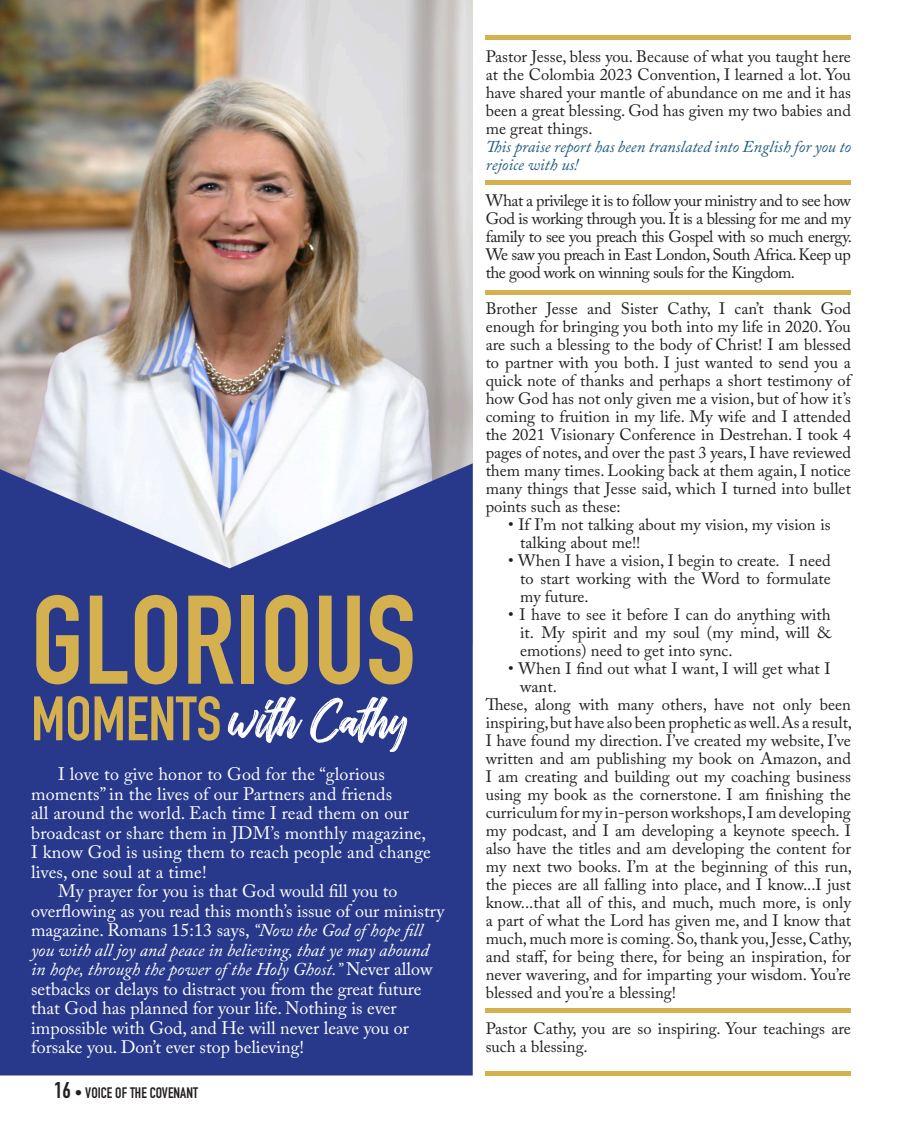
<style>
.page{position:relative;width:905px;height:1134px;background:#fff}
.page>*{position:absolute;margin:0;border:0;box-sizing:border-box;transform-origin:0 0}
.t1{font:700 123.75px "DIN Condensed";color:#d4b04e}
.t2{font:57.6px "The Historia Demo";color:#fff}
.t3{font:18px/19.5px "Adobe Caslon Pro";color:#fff}
.t4{font:16.5px/18px "Adobe Caslon Pro";color:#231f20;text-align:justify}
.t5{font:italic 16.5px/18px "Adobe Caslon Pro";color:#1f5a7c}
.t6{font:700 15px "DIN Condensed";color:#231f20}
.s1{font-family:"DIN Condensed";font-weight:700;font-size:61.65px;color:#d4b04e}
.s2{font-style:italic}
.s3{font-size:22.5px}
</style>
<div class="page">
<hr style="left:485px;top:1071px;width:365px;height:4px;background:#d4b04e">
<img style="left:0;top:0;width:472px;height:463px">
<svg style="left:0;top:463px;width:473px;height:613px;background:#394994"></svg>
<div style="left:485px;top:35px;width:365px;height:5px;background:#d4b04e"></div>
<div style="left:485px;top:180px;width:365px;height:5px;background:#d4b04e"></div>
<hr style="left:485px;top:291px;width:365px;height:4px;background:#d4b04e">
<hr style="left:485px;top:1008px;width:365px;height:4px;background:#d4b04e">
<p class="t1" style="left:31px;top:557px;width:386px">GLORIOUS</p>
<p class="t2" style="left:31px;top:694px;width:380px"><span class="s1">MOMENTS</span> with Cathy</p>
<p class="t3" style="left:31px;top:764px;width:401px;text-indent:27px">I love to give honor to God for the “glorious moments” in the lives of our Partners and friends<br>all around the world. Each time I read them on our broadcast or share them in JDM’s monthly magazine, I know God is using them to reach people and change lives, one soul at a time!</p>
<p class="t3" style="left:31px;top:881px;width:415px;text-indent:27px">My prayer for you is that God would fill you to overflowing as you read this month’s issue of our ministry magazine. Romans 15:13 says, <span class="s2">“Now the God of hope fill you with all joy and peace in believing, that ye may abound in hope, through the power of the Holy Ghost.”</span> Never allow setbacks or delays to distract you from the great future that God has planned for your life. Nothing is ever impossible with God, and He will never leave you or forsake you. Don’t ever stop believing!</p>
<p class="t6" style="left:54px;top:1082px;width:145px"><span class="s3">16</span> • VOICE OF THE COVENANT</p>
<p class="t4" style="left:485px;top:47px;width:367px">Pastor Jesse, bless you. Because of what you taught here at the Colombia 2023 Convention, I learned a lot. You have shared your mantle of abundance on me and it has been a great blessing. God has given my two babies and me great things.</p>
<p class="t5" style="left:485px;top:137px;width:366px">This praise report has been translated into English for you to rejoice with us!</p>
<p class="t4" style="left:485px;top:191px;width:368px">What a privilege it is to follow your ministry and to see how God is working through you. It is a blessing for me and my family to see you preach this Gospel with so much energy.<br>We saw you preach in East London, South Africa. Keep up the good work on winning souls for the Kingdom.</p>
<p class="t4" style="left:485px;top:299px;width:367px">Brother Jesse and Sister Cathy, I can’t thank God enough for bringing you both into my life in 2020. You are such a blessing to the body of Christ! I am blessed to partner with you both. I just wanted to send you a quick note of thanks and perhaps a short testimony of how God has not only given me a vision, but of how it’s coming to fruition in my life. My wife and I attended the 2021 Visionary Conference in Destrehan. I took 4 pages of notes, and over the past 3 years, I have reviewed them many times. Looking back at them again, I notice many things that Jesse said, which I turned into bullet points such as these:</p>
<p class="t4" style="left:520px;top:515px;width:312px;text-indent:-12px">• If I’m not talking about my vision, my vision is talking about me!!</p>
<p class="t4" style="left:520px;top:551px;width:312px;text-indent:-12px">• When I have a vision, I begin to create. I need to start working with the Word to formulate my future.</p>
<p class="t4" style="left:520px;top:605px;width:312px;text-indent:-12px">• I have to see it before I can do anything with it. My spirit and my soul (my mind, will &amp; emotions) need to get into sync.</p>
<p class="t4" style="left:520px;top:659px;width:312px;text-indent:-12px">• When I find out what I want, I will get what I want.</p>
<p class="t4" style="left:485px;top:695px;width:368px">These, along with many others, have not only been inspiring, but have also been prophetic as well. As a result, I have found my direction. I’ve created my website, I’ve written and am publishing my book on Amazon, and I am creating and building out my coaching business using my book as the cornerstone. I am finishing the curriculum for my in-person workshops, I am developing my podcast, and I am developing a keynote speech. I also have the titles and am developing the content for my next two books. I’m at the beginning of this run, the pieces are all falling into place, and I know...I just know...that all of this, and much, much more, is only a part of what the Lord has given me, and I know that much, much more is coming. So, thank you, Jesse, Cathy, and staff, for being there, for being an inspiration, for never wavering, and for imparting your wisdom. You’re blessed and you’re a blessing!</p>
<p class="t4" style="left:485px;top:1019px;width:367px">Pastor Cathy, you are so inspiring. Your teachings are such a blessing.</p>
</div>
